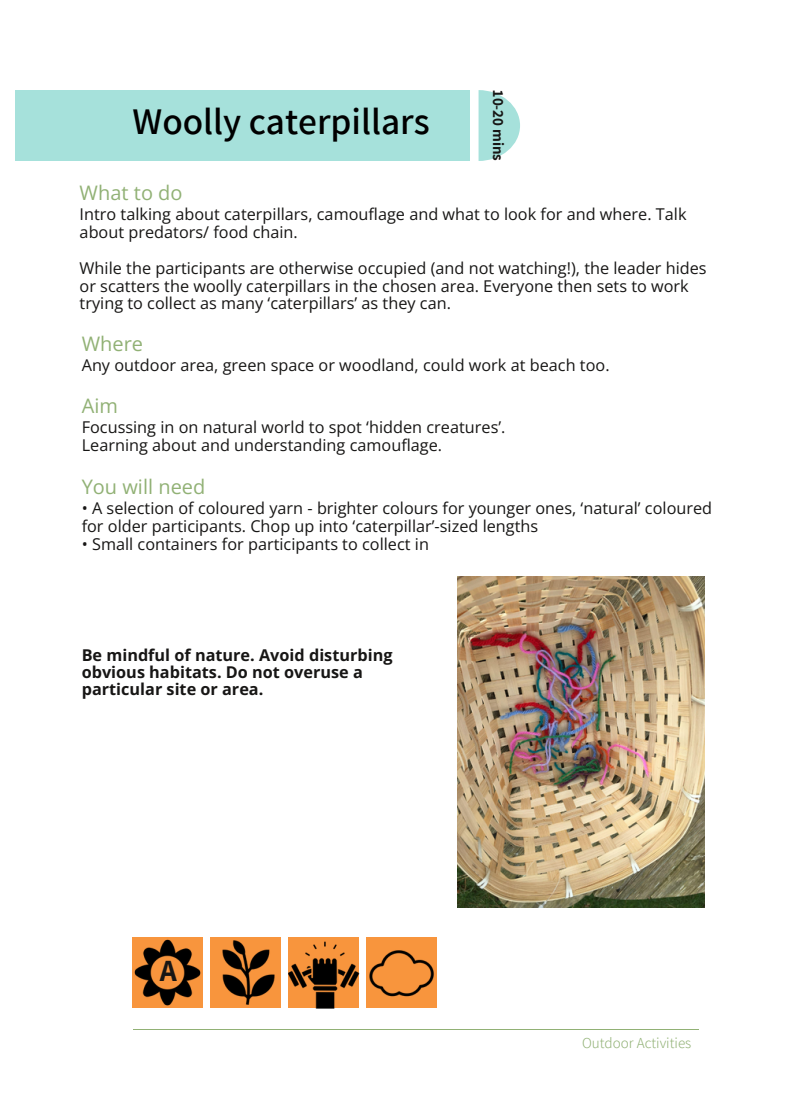
<style>
.page{position:relative;width:796px;height:1106px;background:#fff}
.page>*{position:absolute;margin:0;border:0;box-sizing:border-box;transform-origin:0 0}
.t1{font:600 37.5px "Assistant";color:#000}
.t2{font:700 30px "Assistant";color:#171615}
.t3{font:20px "Open Sans";color:#91b175}
.t4{font:16.25px/17.8px "Open Sans";color:#171615}
.t5{font:700 16.25px/16.9px "Open Sans";color:#171615}
.t6{font:300 15px "Assistant";color:#91b175}
.t7{font:700 15px "Assistant";color:#171615}
</style>
<div class="page">
<div style="left:366px;top:937px;width:71px;height:71px;background:#f8953d"></div>
<hr style="left:133px;top:1029px;width:566px;height:1px;background:#91b175">
<div style="left:16px;top:90px;width:453px;height:71px;background:#a6e1db"></div>
<svg style="left:479px;top:90px;width:41px;height:71px"></svg>
<img style="left:369px;top:950px;width:65px;height:47px">
<div style="left:211px;top:937px;width:70px;height:71px;background:#f8953d"></div>
<img style="left:222px;top:940px;width:53px;height:65px">
<img style="left:288px;top:937px;width:71px;height:71px">
<img style="left:133px;top:937px;width:70px;height:70px">
<img style="left:457px;top:576px;width:248px;height:331px">
<p class="t1" style="left:133px;top:95px;width:299px">Woolly caterpillars</p>
<p class="t3" style="left:80px;top:178px;width:104px">What to do</p>
<p class="t7" style="left:508px;top:90px;width:72px;rotate:90deg">10-20 mins</p>
<p class="t4" style="left:80px;top:205px;width:608px">Intro talking about caterpillars, camouflage and what to look for and where. Talk about predators/ food chain.</p>
<p class="t4" style="left:80px;top:258px;width:629px">While the participants are otherwise occupied (and not watching!), the leader hides or scatters the woolly caterpillars in the chosen area. Everyone then sets to work trying to collect as many ‘caterpillars’ as they can.</p>
<p class="t3" style="left:82px;top:329px;width:63px">Where</p>
<p class="t4" style="left:82px;top:356px;width:529px">Any outdoor area, green space or woodland, could work at beach too.</p>
<h3 class="t3" style="left:82px;top:391px;width:38px">Aim</h3>
<h3 class="t4" style="left:82px;top:418px;width:425px">Focussing in on natural world to spot ‘hidden creatures’.</h3>
<p class="t4" style="left:82px;top:436px;width:362px">Learning about and understanding camouflage.</p>
<h3 class="t3" style="left:82px;top:472px;width:125px">You will need</h3>
<p class="t4" style="left:82px;top:499px;width:632px">• A selection of coloured yarn - brighter colours for younger ones, ‘natural’ coloured for older participants. Chop up into ‘caterpillar’-sized lengths</p>
<h2 class="t4" style="left:82px;top:534px;width:349px">• Small containers for participants to collect in</h2>
<h4 class="t5" style="left:82px;top:646px;width:312px">Be mindful of nature. Avoid disturbing obvious habitats. Do not overuse a particular site or area.</h4>
<p class="t2" style="left:160px;top:950px;width:19px">A</p>
<p class="t6" style="left:582px;top:1032px;width:111px">Outdoor Activities</p>
</div>
